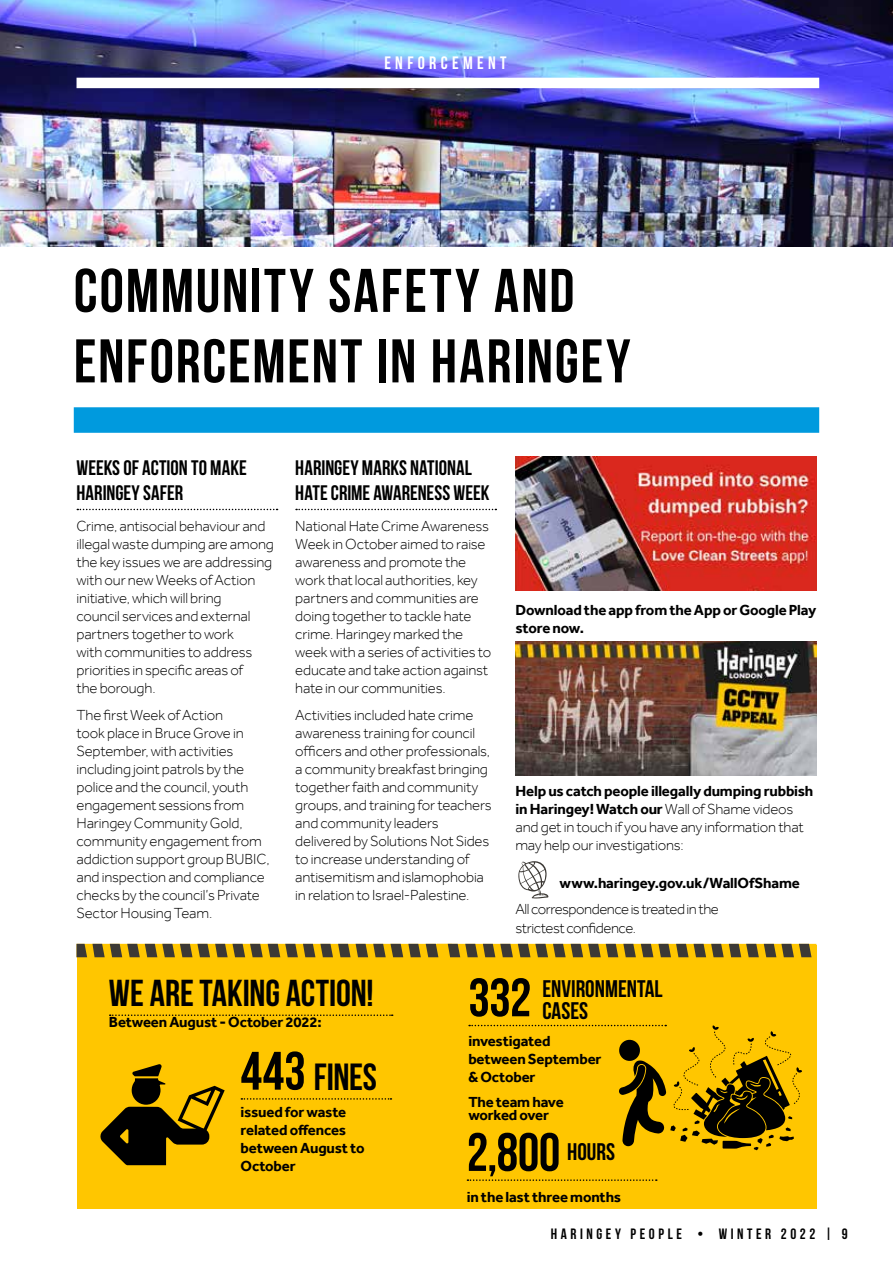
<style>
.page{position:relative;width:893px;height:1263px;background:#fff}
.page>*{position:absolute;margin:0;border:0;box-sizing:border-box;transform-origin:0 0}
.t1{font:61.5px/70.5px "Bebas Neue";letter-spacing:.03em;color:#000}
.t2{font:54px "Bebas Neue";letter-spacing:-.005em;color:#000}
.t3{font:37.8px "Bebas Neue";letter-spacing:-.01em;color:#000}
.t4{font:37.5px "Bebas Neue";letter-spacing:-.005em;color:#000}
.t5{font:24px/22.5px "Bebas Neue";color:#000}
.t6{font:21px/25.2px "Bebas Neue";color:#000}
.t7{font:18px "Bebas Neue";letter-spacing:.24em;color:#fff}
.t8{font:300 15px/18px "Effra";letter-spacing:-.01em;color:#000}
.t9{font:700 15px/18px "Effra";letter-spacing:-.01em;color:#000}
.t10{font:300 15px/18px "Effra";letter-spacing:-.03em;color:#000}
.t11{font:15px "Bebas Neue";letter-spacing:.24em;color:#000}
.s1{font-weight:700}
</style>
<div class="page">
<div style="left:77px;top:945px;width:739px;height:264px;background:#ffc600"></div>
<img style="left:0;top:0;width:893px;height:247px">
<div style="left:77px;top:78px;width:742px;height:10px;background:#fff"></div>
<div style="left:74px;top:407px;width:745px;height:26px;background:#009ade"></div>
<svg style="left:77px;top:509px;width:201px;height:1px"></svg>
<svg style="left:296px;top:509px;width:200px;height:1px"></svg>
<img style="left:515px;top:456px;width:301px;height:134px">
<svg style="left:518px;top:861px;width:30px;height:37px"></svg>
<img style="left:515px;top:642px;width:301px;height:134px">
<svg style="left:110px;top:1014px;width:283px;height:2px"></svg>
<svg style="left:469px;top:1025px;width:333px;height:125px"></svg>
<svg style="left:241px;top:1098px;width:150px;height:2px"></svg>
<svg style="left:100px;top:1064px;width:125px;height:101px"></svg>
<svg style="left:76px;top:943px;width:740px;height:15px"></svg>
<svg style="left:467px;top:1179px;width:190px;height:2px"></svg>
<p class="t7" style="left:384px;top:53px;width:124px">ENFORCEMENT</p>
<h1 class="t1" style="left:74px;top:255px;width:558px">COMMUNITY SAFETY AND<br>ENFORCEMENT IN HARINGEY</h1>
<h3 class="t6" style="left:77px;top:455px;width:172px">WEEKS OF ACTION TO MAKE<br>HARINGEY SAFER</h3>
<p class="t8" style="left:77px;top:517px;width:199px">Crime, antisocial behaviour and illegal waste dumping are among the key issues we are addressing with our new Weeks of Action initiative, which will bring<br>council services and external partners together to work<br>with communities to address priorities in specific areas of<br>the borough.</p>
<p class="t8" style="left:77px;top:705px;width:195px">The first Week of Action<br>took place in Bruce Grove in<br>September, with activities including joint patrols by the police and the council, youth engagement sessions from<br>Haringey Community Gold, community engagement from addiction support group BUBIC, and inspection and compliance checks by the council’s Private<br>Sector Housing Team.</p>
<h3 class="t6" style="left:295px;top:455px;width:196px">HARINGEY MARKS NATIONAL<br>HATE CRIME AWARENESS WEEK</h3>
<p class="t8" style="left:295px;top:517px;width:197px">National Hate Crime Awareness<br>Week in October aimed to raise awareness and promote the work that local authorities, key partners and communities are doing together to tackle hate crime. Haringey marked the week with a series of activities to educate and take action against hate in our communities.</p>
<p class="t8" style="left:295px;top:705px;width:198px">Activities included hate crime awareness training for council officers and other professionals, a community breakfast bringing together faith and community groups, and training for teachers and community leaders delivered by Solutions Not Sides to increase understanding of antisemitism and islamophobia in relation to Israel-Palestine.</p>
<p class="t9" style="left:515px;top:601px;width:302px">Download the app from the App or Google Play store now.</p>
<p class="t8" style="left:515px;top:782px;width:299px"><span class="s1">Help us catch people illegally dumping rubbish in Haringey! Watch our</span> Wall of Shame videos and get in touch if you have any information that may help our investigations:</p>
<p class="t9" style="left:560px;top:874px;width:242px">www.haringey.gov.uk/WallOfShame</p>
<p class="t10" style="left:515px;top:900px;width:205px">All correspondence is treated in the strictest confidence.</p>
<h3 class="t4" style="left:109px;top:972px;width:266px">WE ARE TAKING ACTION!</h3>
<p class="t9" style="left:109px;top:1013px;width:214px">Between August - October 2022:</p>
<h2 class="t2" style="left:241px;top:1041px;width:67px">443</h2>
<h3 class="t3" style="left:314px;top:1056px;width:64px">FINES</h3>
<p class="t9" style="left:241px;top:1103px;width:126px">issued for waste related offences between August to<br>October</p>
<h2 class="t2" style="left:468px;top:968px;width:64px">332</h2>
<p class="t9" style="left:468px;top:1032px;width:135px">investigated between September</p>
<h3 class="t5" style="left:542px;top:977px;width:122px">ENVIRONMENTAL<br>CASES</h3>
<p class="t9" style="left:468px;top:1068px;width:69px">&amp; October</p>
<p class="t9" style="left:468px;top:1095px;width:97px;line-height:13.5px">The team have worked over</p>
<h2 class="t2" style="left:467px;top:1122px;width:95px">2,800</h2>
<p class="t9" style="left:467px;top:1187px;width:156px">in the last three months</p>
<h3 class="t5" style="left:567px;top:1140px;width:49px">HOURS</h3>
<p class="t11" style="left:551px;top:1225px;width:299px">HARINGEY PEOPLE • WINTER 2022 | 9</p>
</div>
